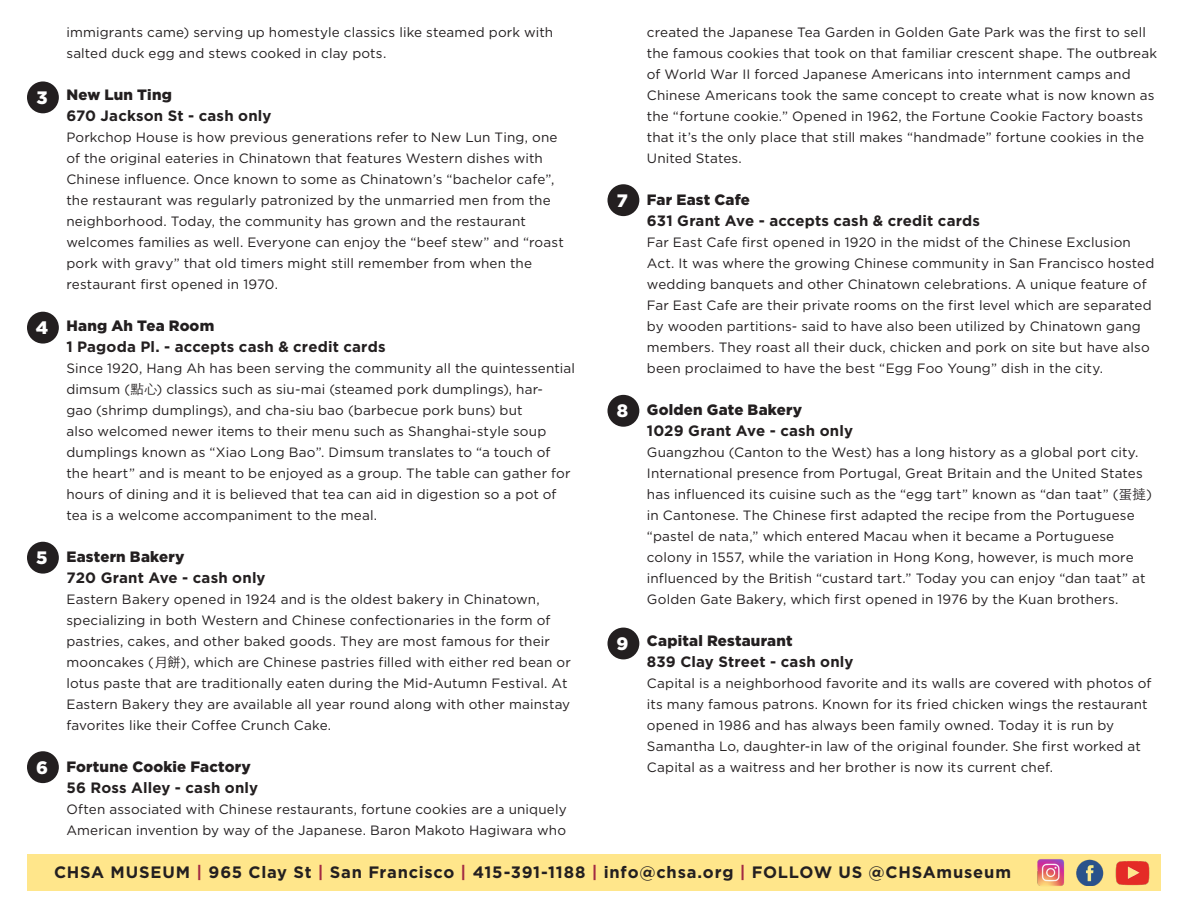
<style>
.page{position:relative;width:1188px;height:918px;background:#fff}
.page>*{position:absolute;margin:0;border:0;box-sizing:border-box;transform-origin:0 0}
.t1{font:900 18px "Gotham";color:#fff}
.captions{font:700 16.5px "Gotham";letter-spacing:.045em;color:#231f20}
.map_text{font:700 15px "Gotham";letter-spacing:.01em;color:#231f20}
.map_text-2{font:900 15px "Gotham";letter-spacing:.015em;color:#231f20}
.map_text-3{font:13.5px/21px "Gotham";letter-spacing:.01em;color:#231f20}
.s1{font-family:"ST Heiti SC";font-weight:300}
.s2{color:#a22842}
</style>
<div class="page">
<div style="left:27px;top:854px;width:1134px;height:37px;background:#ffe68b"></div>
<div style="left:27px;top:81px;width:32px;height:32px;background:#231f20;border-radius:50%"></div>
<div style="left:27px;top:312px;width:32px;height:32px;background:#231f20;border-radius:50%"></div>
<div style="left:27px;top:542px;width:32px;height:32px;background:#231f20;border-radius:50%"></div>
<div style="left:27px;top:751px;width:32px;height:32px;background:#231f20;border-radius:50%"></div>
<div style="left:607px;top:184px;width:32px;height:32px;background:#231f20;border-radius:50%"></div>
<div style="left:607px;top:395px;width:32px;height:32px;background:#231f20;border-radius:50%"></div>
<div style="left:607px;top:628px;width:32px;height:31px;background:#231f20;border-radius:50%"></div>
<img style="left:1115px;top:861px;width:35px;height:25px">
<img style="left:1037px;top:859px;width:27px;height:27px">
<img style="left:1076px;top:859px;width:28px;height:27px">
<p class="map_text-3" style="left:647px;top:21px;width:512px">created the Japanese Tea Garden in Golden Gate Park was the first to sell the famous cookies that took on that familiar crescent shape. The outbreak of World War II forced Japanese Americans into internment camps and Chinese Americans took the same concept to create what is now known as the “fortune cookie.” Opened in 1962, the Fortune Cookie Factory boasts that it’s the only place that still makes “handmade” fortune cookies in the United States.</p>
<p class="map_text-2" style="left:647px;top:191px;width:105px">Far East Cafe</p>
<p class="map_text" style="left:647px;top:212px;width:335px">631 Grant Ave - accepts cash &amp; credit cards</p>
<p class="map_text-3" style="left:647px;top:231px;width:509px">Far East Cafe first opened in 1920 in the midst of the Chinese Exclusion Act. It was where the growing Chinese community in San Francisco hosted wedding banquets and other Chinatown celebrations. A unique feature of Far East Cafe are their private rooms on the first level which are separated by wooden partitions- said to have also been utilized by Chinatown gang members. They roast all their duck, chicken and pork on site but have also been proclaimed to have the best “Egg Foo Young” dish in the city.</p>
<p class="map_text-2" style="left:647px;top:401px;width:157px">Golden Gate Bakery</p>
<p class="map_text" style="left:647px;top:422px;width:208px">1029 Grant Ave - cash only</p>
<p class="map_text-3" style="left:647px;top:441px;width:507px">Guangzhou (Canton to the West) has a long history as a global port city.<br>International presence from Portugal, Great Britain and the United States has influenced its cuisine such as the “egg tart” known as “dan taat” (<span class="s1">蛋撻</span>) in Cantonese. The Chinese first adapted the recipe from the Portuguese “pastel de nata,” which entered Macau when it became a Portuguese colony in 1557, while the variation in Hong Kong, however, is much more influenced by the British “custard tart.” Today you can enjoy “dan taat” at Golden Gate Bakery, which first opened in 1976 by the Kuan brothers.</p>
<p class="map_text-2" style="left:647px;top:632px;width:147px">Capital Restaurant</p>
<p class="map_text" style="left:647px;top:653px;width:208px">839 Clay Street - cash only</p>
<p class="map_text-3" style="left:647px;top:672px;width:506px">Capital is a neighborhood favorite and its walls are covered with photos of its many famous patrons. Known for its fried chicken wings the restaurant opened in 1986 and has always been family owned. Today it is run by Samantha Lo, daughter-in law of the original founder. She first worked at</p>
<p class="map_text-3" style="left:66px;top:21px;width:488px">immigrants came) serving up homestyle classics like steamed pork with salted duck egg and stews cooked in clay pots.</p>
<p class="map_text-2" style="left:66px;top:86px;width:107px">New Lun Ting</p>
<p class="map_text" style="left:66px;top:107px;width:207px">670 Jackson St - cash only</p>
<p class="map_text-3" style="left:66px;top:126px;width:499px">Porkchop House is how previous generations refer to New Lun Ting, one of the original eateries in Chinatown that features Western dishes with Chinese influence. Once known to some as Chinatown’s “bachelor cafe”, the restaurant was regularly patronized by the unmarried men from the neighborhood. Today, the community has grown and the restaurant welcomes families as well. Everyone can enjoy the “beef stew” and “roast pork with gravy” that old timers might still remember from when the restaurant first opened in 1970.</p>
<p class="map_text-2" style="left:66px;top:317px;width:149px">Hang Ah Tea Room</p>
<p class="map_text" style="left:66px;top:338px;width:321px">1 Pagoda Pl. - accepts cash &amp; credit cards</p>
<p class="map_text-3" style="left:66px;top:357px;width:510px">Since 1920, Hang Ah has been serving the community all the quintessential dimsum (<span class="s1">點心</span>) classics such as siu-mai (steamed pork dumplings), har-<br>gao (shrimp dumplings), and cha-siu bao (barbecue pork buns) but<br>also welcomed newer items to their menu such as Shanghai-style soup dumplings known as “Xiao Long Bao”. Dimsum translates to “a touch of the heart” and is meant to be enjoyed as a group. The table can gather for hours of dining and it is believed that tea can aid in digestion so a pot of tea is a welcome accompaniment to the meal.</p>
<p class="map_text-2" style="left:66px;top:548px;width:120px">Eastern Bakery</p>
<p class="map_text" style="left:66px;top:569px;width:201px">720 Grant Ave - cash only</p>
<p class="map_text-3" style="left:66px;top:588px;width:506px">Eastern Bakery opened in 1924 and is the oldest bakery in Chinatown, specializing in both Western and Chinese confectionaries in the form of pastries, cakes, and other baked goods. They are most famous for their mooncakes (<span class="s1">月餅</span>), which are Chinese pastries filled with either red bean or lotus paste that are traditionally eaten during the Mid-Autumn Festival. At Eastern Bakery they are available all year round along with other mainstay favorites like their Coffee Crunch Cake.</p>
<p class="map_text-2" style="left:66px;top:758px;width:186px">Fortune Cookie Factory</p>
<p class="map_text" style="left:66px;top:779px;width:193px">56 Ross Alley - cash only</p>
<p class="map_text-3" style="left:66px;top:798px;width:502px">Often associated with Chinese restaurants, fortune cookies are a uniquely<br>American invention by way of the Japanese. Baron Makoto Hagiwara who</p>
<p class="t1" style="left:36px;top:87px;width:13px">3</p>
<p class="t1" style="left:617px;top:190px;width:13px">7</p>
<p class="t1" style="left:36px;top:317px;width:14px">4</p>
<p class="t1" style="left:617px;top:401px;width:13px">8</p>
<p class="t1" style="left:36px;top:547px;width:13px">5</p>
<p class="t1" style="left:617px;top:633px;width:13px">9</p>
<p class="t1" style="left:36px;top:757px;width:13px">6</p>
<p class="map_text-3" style="left:647px;top:756px;width:408px">Capital as a waitress and her brother is now its current chef.</p>
<p class="captions" style="left:54px;top:862px;width:959px">CHSA MUSEUM <span class="s2">|</span> 965 Clay St <span class="s2">|</span> San Francisco <span class="s2">|</span> 415-391-1188 <span class="s2">|</span> info@chsa.org <span class="s2">|</span> FOLLOW US @CHSAmuseum</p>
</div>
